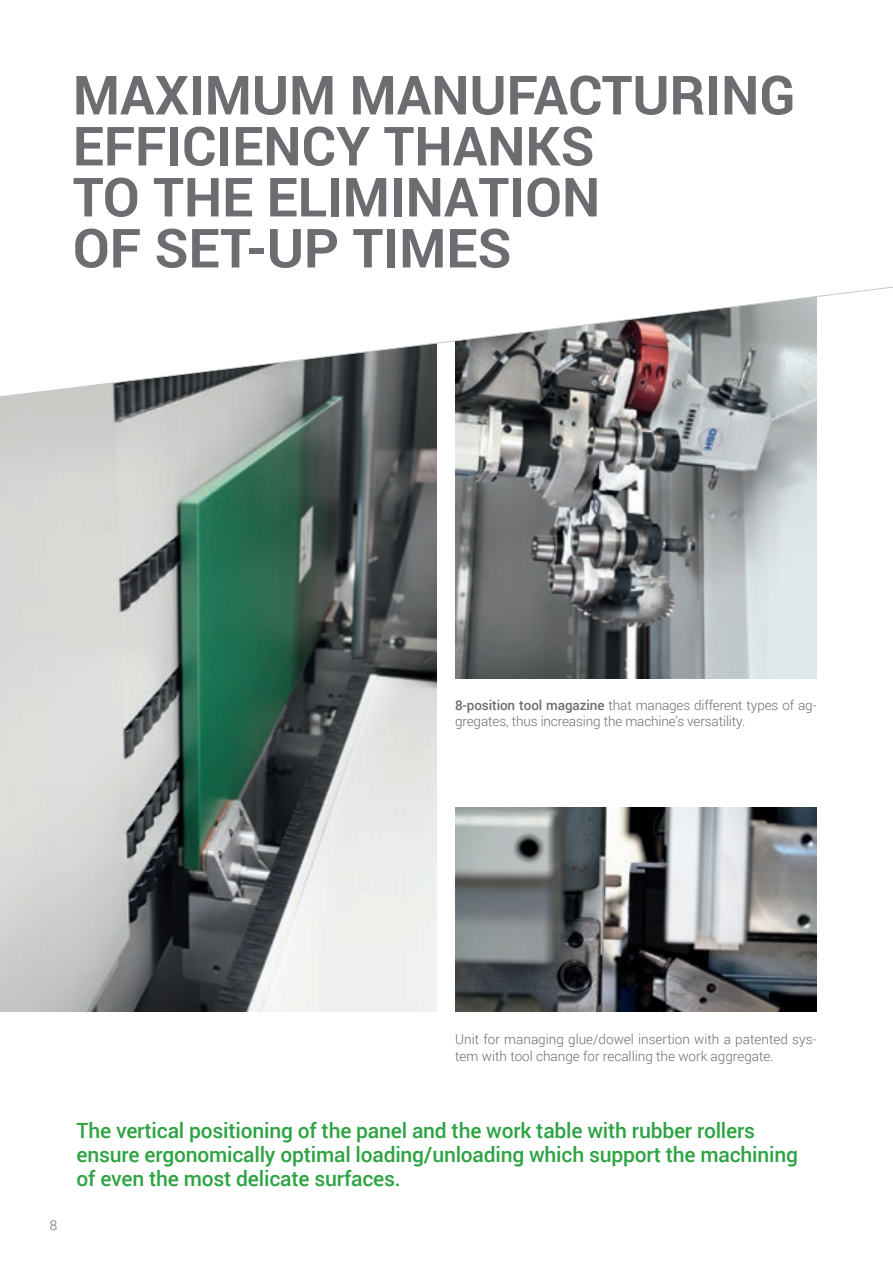
<style>
.page{position:relative;width:893px;height:1263px;background:#fff}
.page>*{position:absolute;margin:0;border:0;box-sizing:border-box;transform-origin:0 0}
._1_TITOLO_GRIGIO{font:700 54px/51px "Roboto";color:#6c6d70}
.t1{font:500 21px/24px "Roboto";letter-spacing:-.01em;color:#2da343}
.t2{font:300 13.5px/16.2px "Roboto";color:#6c6d70}
.s1{font-weight:500}
</style>
<div class="page">
<img style="left:0;top:400px;width:437px;height:611px">
<img style="left:455px;top:400px;width:361px;height:279px">
<svg style="left:0;top:286px;width:893px;height:114px"></svg>
<img style="left:455px;top:808px;width:361px;height:203px">
<p class="_1_TITOLO_GRIGIO" style="left:73px;top:68px;width:724px">MAXIMUM MANUFACTURING<br>EFFICIENCY THANKS<br>TO THE ELIMINATION<br>OF SET-UP TIMES</p>
<p class="t2" style="left:455px;top:697px;width:363px"><span class="s1">8-position tool magazine</span> that manages different types of ag&shy;gregates, thus increasing the machine’s versatility.</p>
<p class="t2" style="left:455px;top:1031px;width:363px">Unit for managing glue/dowel insertion with a patented sys&shy;tem with tool change for recalling the work aggregate.</p>
<p class="t2" style="left:50px;top:1216px;width:9px">8</p>
<p class="t1" style="left:77px;top:1118px;width:723px">The vertical positioning of the panel and the work table with rubber rollers ensure ergonomically optimal loading/unloading which support the machining of even the most delicate surfaces.</p>
</div>
